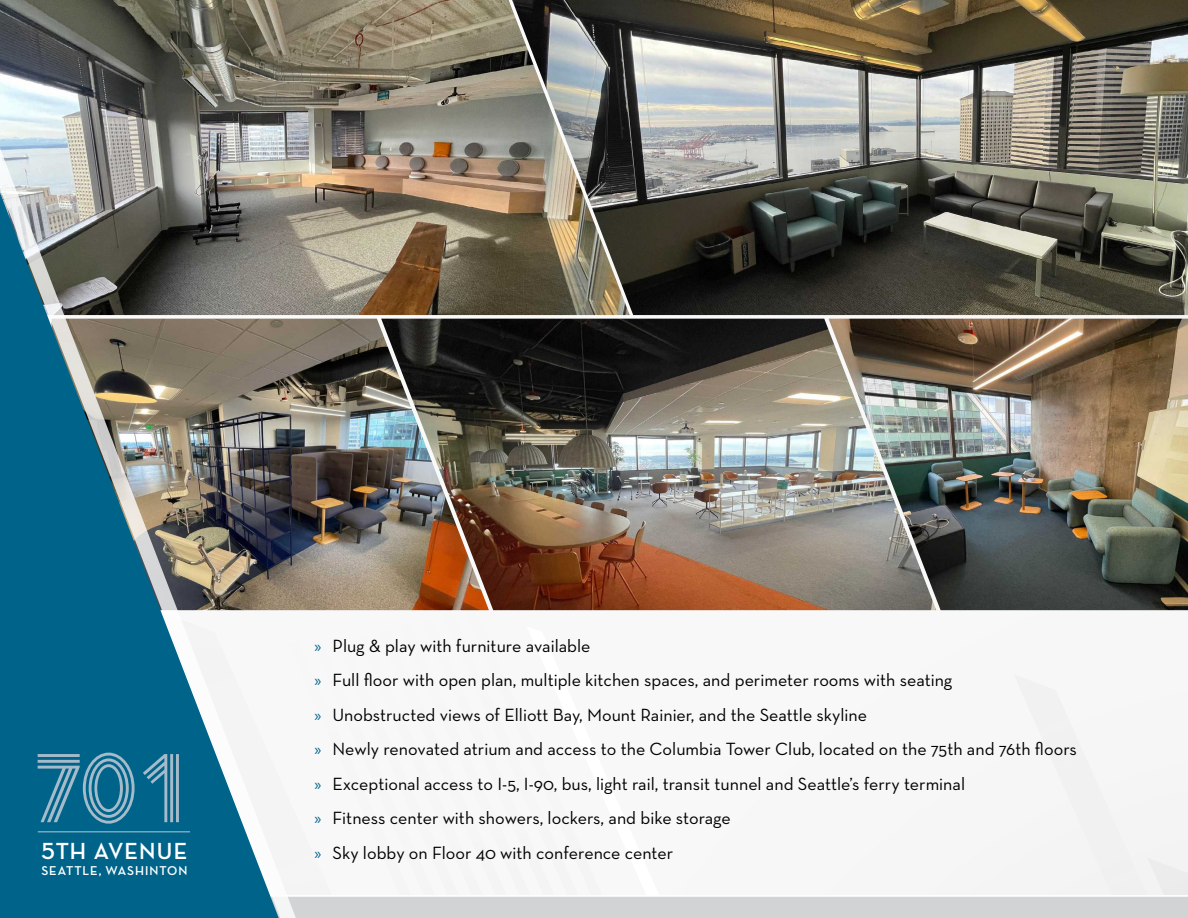
<style>
.page{position:relative;width:1188px;height:918px;background:#fff}
.page>*{position:absolute;margin:0;border:0;box-sizing:border-box;transform-origin:0 0}
.t1{font:96.6px "Arya Triple";color:#a6bbca}
.t2{font:700 23.7px "Neutra Disp";letter-spacing:.04em;color:#fff}
.t3{font:18px/34.5px "Neutra Text";color:#000}
.t4{font:700 13.05px "Neutra Disp";letter-spacing:.07em;color:#fff}
.s1{font-family:"Myriad Pro";font-size:16.5px;color:#00648a}
</style>
<div class="page">
<img style="left:298px;top:0;width:214px;height:315px">
<img style="left:298px;top:319px;width:83px;height:291px">
<img style="left:381px;top:319px;width:448px;height:291px">
<img style="left:829px;top:319px;width:359px;height:291px">
<img style="left:512px;top:0;width:676px;height:315px">
<svg style="left:298px;top:674px;width:890px;height:244px"></svg>
<img style="left:281px;top:0;width:17px;height:918px">
<img style="left:0;top:0;width:281px;height:918px">
<hr style="left:38px;top:831px;width:152px;height:1px;background:#fff">
<h1 class="t1" style="left:35px;top:728px;width:161px">701</h1>
<h2 class="t2" style="left:42px;top:838px;width:147px">5TH AVENUE</h2>
<p class="t4" style="left:41px;top:863px;width:148px">SEATTLE, WASHINTON</p>
<p class="t3" style="left:315px;top:628px;width:764px"><span class="s1">»</span> Plug &amp; play with furniture available<br><span class="s1">»</span> Full floor with open plan, multiple kitchen spaces, and perimeter rooms with seating<br><span class="s1">»</span> Unobstructed views of Elliott Bay, Mount Rainier, and the Seattle skyline<br><span class="s1">»</span> Newly renovated atrium and access to the Columbia Tower Club, located on the 75th and 76th floors <span class="s1">»</span> Exceptional access to I-5, I-90, bus, light rail, transit tunnel and Seattle’s ferry terminal<br><span class="s1">»</span> Fitness center with showers, lockers, and bike storage<br><span class="s1">»</span> Sky lobby on Floor 40 with conference center</p>
</div>
